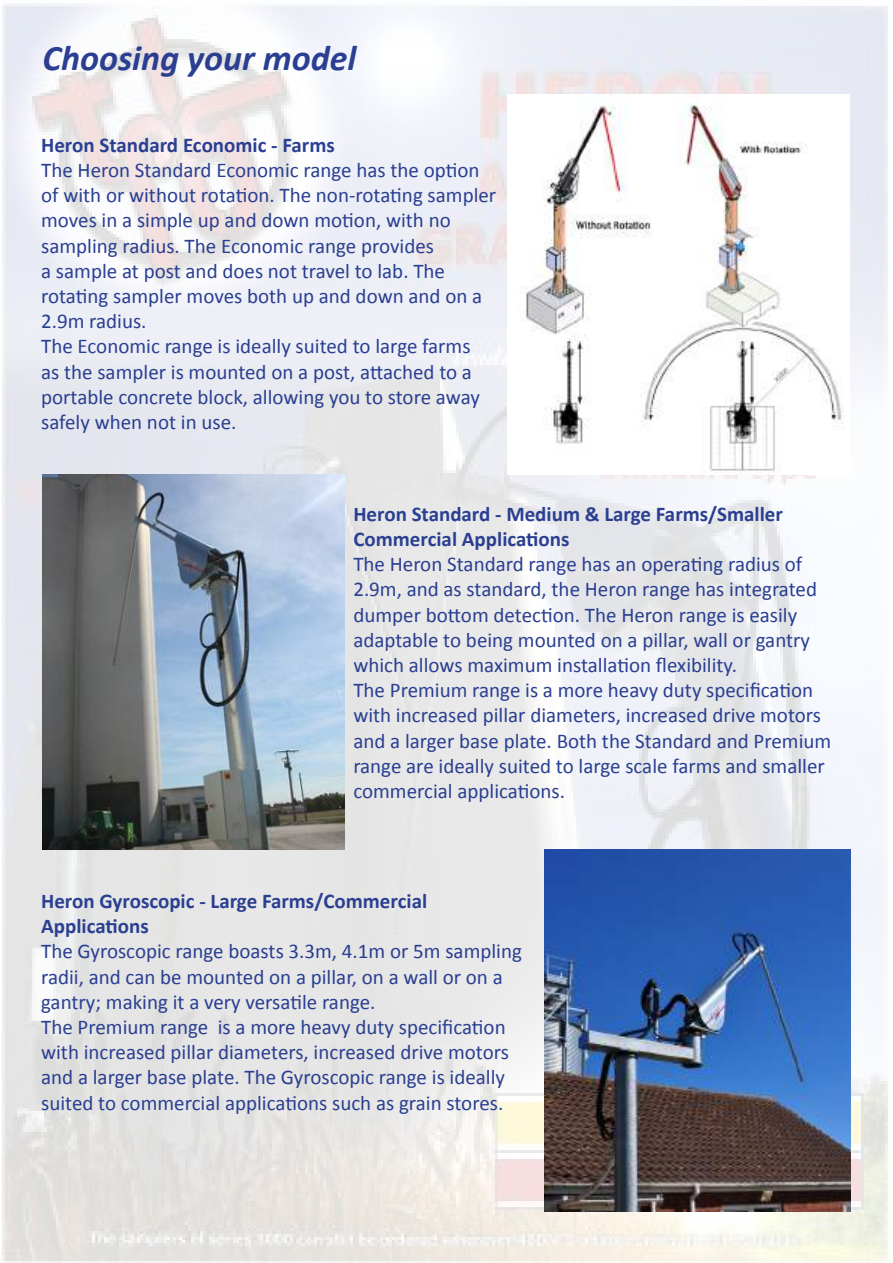
<style>
.page{position:relative;width:893px;height:1263px;background:#fff}
.page>*{position:absolute;margin:0;border:0;box-sizing:border-box;transform-origin:0 0}
.t1{font:italic 700 36px "Calibri";color:#2a3f91}
.t2{font:21px/25.2px "Calibri";color:#2a3f91}
.t3{font:700 21px/25.2px "Calibri";color:#2a3f91}
</style>
<div class="page">
<img style="left:2px;top:3px;width:886px;height:1260px">
<img style="left:507px;top:94px;width:342px;height:381px">
<img style="left:43px;top:475px;width:302px;height:374px">
<img style="left:544px;top:849px;width:306px;height:363px">
<h1 class="t1" style="left:43px;top:35px;width:315px">Choosing your model</h1>
<p class="t3" style="left:41px;top:132px;width:295px">Heron Standard Economic - Farms</p>
<p class="t2" style="left:41px;top:158px;width:457px">The Heron Standard Economic range has the option of with or without rotation. The non-rotating sampler moves in a simple up and down motion, with no sampling radius. The Economic range provides<br>a sample at post and does not travel to lab. The rotating sampler moves both up and down and on a 2.9m radius.<br>The Economic range is ideally suited to large farms<br>as the sampler is mounted on a post, attached to a portable concrete block, allowing you to store away safely when not in use.</p>
<p class="t3" style="left:353px;top:501px;width:431px">Heron Standard - Medium &amp; Large Farms/Smaller<br>Commercial Applications</p>
<p class="t2" style="left:353px;top:552px;width:479px">The Heron Standard range has an operating radius of 2.9m, and as standard, the Heron range has integrated dumper bottom detection. The Heron range is easily adaptable to being mounted on a pillar, wall or gantry which allows maximum installation flexibility.<br>The Premium range is a more heavy duty specification with increased pillar diameters, increased drive motors and a larger base plate. Both the Standard and Premium range are ideally suited to large scale farms and smaller commercial applications.</p>
<p class="t3" style="left:41px;top:888px;width:388px">Heron Gyroscopic - Large Farms/Commercial<br>Applications</p>
<p class="t2" style="left:41px;top:939px;width:482px">The Gyroscopic range boasts 3.3m, 4.1m or 5m sampling radii, and can be mounted on a pillar, on a wall or on a gantry; making it a very versatile range.<br>The Premium range is a more heavy duty specification with increased pillar diameters, increased drive motors and a larger base plate. The Gyroscopic range is ideally suited to commercial applications such as grain stores.</p>
</div>
